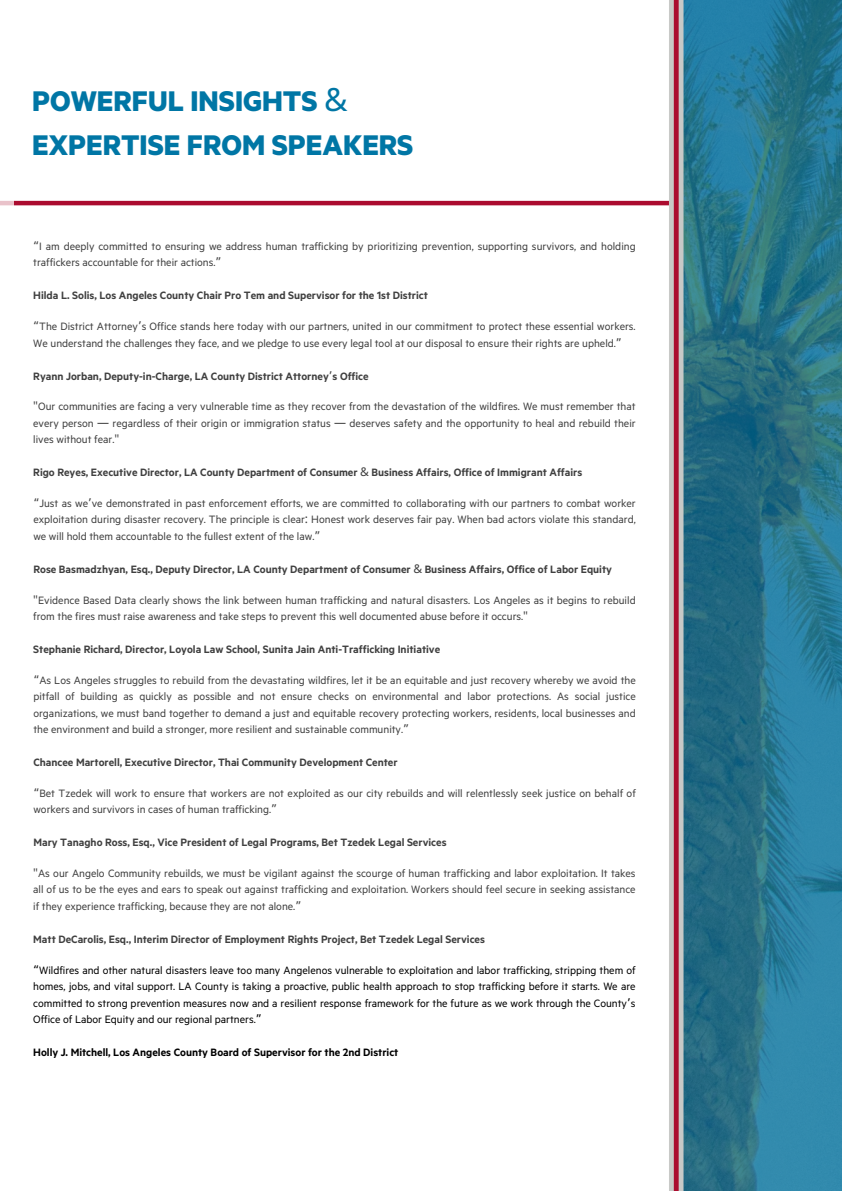
<style>
.page{position:relative;width:842px;height:1191px;background:#fff}
.page>*{position:absolute;margin:0;border:0;box-sizing:border-box;transform-origin:0 0}
.t1{font:700 32px/44.2px "Test Metric";color:#0076a5}
.t2{font:12px/16.5px "Test Metric";color:#404040}
.t3{font:600 12px "Test Metric";color:#404040}
.t4{font:12px/16.5px "Test Metric";color:#000;text-align:justify}
.t5{font:600 12px "Test Metric";color:#000}
.s1{font-family:"Noto Sans";font-weight:400}
.s2{font-family:"Noto Sans Gurmukhi"}
.s3{font-family:"Noto Sans Gurmukhi";font-weight:400}
.s4{font-family:"Noto Sans"}
</style>
<div class="page">
<hr style="left:0;top:201px;width:758px;height:4px;background:#ab0c2f">
<svg style="left:683px;top:0;width:159px;height:1190px;background:#28758f"></svg>
<div style="left:669px;top:0;width:14px;height:1190px;background:#c8c9c7"></div>
<div style="left:674px;top:0;width:5px;height:1190px;background:#ab0c2f"></div>
<div style="left:0;top:195px;width:13px;height:64px;background:#fff"></div>
<p class="t1" style="left:32px;top:81px;width:383px">POWERFUL INSIGHTS <span class="s1">&amp;<br></span>EXPERTISE FROM SPEAKERS</p>
<p class="t2" style="left:33px;top:238px;width:604px"><span class="s2">“</span>I am deeply committed to ensuring we address human trafficking by prioritizing prevention, supporting survivors, and holding traffickers accountable for their actions.<span class="s2">”</span></p>
<p class="t3" style="left:33px;top:290px;width:396px">Hilda L. Solis, Los Angeles County Chair Pro Tem and Supervisor for the 1st District</p>
<h1 class="t2" style="left:33px;top:319px;width:604px"><span class="s2">“</span>The District Attorney<span class="s2">’</span>s Office stands here today with our partners, united in our commitment to protect these essential workers.<br>We understand the challenges they face, and we pledge to use every legal tool at our disposal to ensure their rights are upheld.<span class="s2">”</span></h1>
<p class="t3" style="left:33px;top:370px;width:337px">Ryann Jorban, Deputy-in-Charge, LA County District Attorney<span class="s3">’</span>s Office</p>
<p class="t2" style="left:33px;top:399px;width:604px;text-align:justify"><span class="s4">"</span>Our communities are facing a very vulnerable time as they recover from the devastation of the wildfires. We must remember that every person <span class="s2">—</span> regardless of their origin or immigration status <span class="s2">—</span> deserves safety and the opportunity to heal and rebuild their lives without fear.<span class="s4">"</span></p>
<h2 class="t3" style="left:33px;top:467px;width:551px">Rigo Reyes, Executive Director, LA County Department of Consumer <span class="s1">&amp;</span> Business Affairs, Office of Immigrant Affairs</h2>
<p class="t2" style="left:33px;top:495px;width:604px;text-align:justify"><span class="s2">“</span>Just as we<span class="s2">’</span>ve demonstrated in past enforcement efforts, we are committed to collaborating with our partners to combat worker exploitation during disaster recovery. The principle is clear<span class="s4">:</span> Honest work deserves fair pay. When bad actors violate this standard, we will hold them accountable to the fullest extent of the law.<span class="s2">”</span></p>
<h2 class="t3" style="left:33px;top:564px;width:580px">Rose Basmadzhyan, Esq., Deputy Director, LA County Department of Consumer <span class="s1">&amp;</span> Business Affairs, Office of Labor Equity</h2>
<p class="t2" style="left:33px;top:592px;width:604px"><span class="s4">"</span>Evidence Based Data clearly shows the link between human trafficking and natural disasters. Los Angeles as it begins to rebuild from the fires must raise awareness and take steps to prevent this well documented abuse before it occurs.<span class="s4">"</span></p>
<h2 class="t3" style="left:33px;top:644px;width:409px">Stephanie Richard, Director, Loyola Law School, Sunita Jain Anti-Trafficking Initiative</h2>
<p class="t2" style="left:33px;top:672px;width:604px;text-align:justify"><span class="s2">“</span>As Los Angeles struggles to rebuild from the devastating wildfires, let it be an equitable and just recovery whereby we avoid the pitfall of building as quickly as possible and not ensure checks on environmental and labor protections. As social justice organizations, we must band together to demand a just and equitable recovery protecting workers, residents, local businesses and the environment and build a stronger, more resilient and sustainable community.<span class="s2">”</span></p>
<h2 class="t3" style="left:33px;top:757px;width:366px">Chancee Martorell, Executive Director, Thai Community Development Center</h2>
<p class="t2" style="left:33px;top:785px;width:604px"><span class="s2">“</span>Bet Tzedek will work to ensure that workers are not exploited as our city rebuilds and will relentlessly seek justice on behalf of workers and survivors in cases of human trafficking.<span class="s2">”</span></p>
<h2 class="t3" style="left:33px;top:837px;width:415px">Mary Tanagho Ross, Esq., Vice President of Legal Programs, Bet Tzedek Legal Services</h2>
<p class="t2" style="left:33px;top:865px;width:604px;text-align:justify"><span class="s4">"</span>As our Angelo Community rebuilds, we must be vigilant against the scourge of human trafficking and labor exploitation. It takes all of us to be the eyes and ears to speak out against trafficking and exploitation. Workers should feel secure in seeking assistance if they experience trafficking, because they are not alone.<span class="s2">”</span></p>
<h2 class="t3" style="left:33px;top:933px;width:453px">Matt DeCarolis, Esq., Interim Director of Employment Rights Project, Bet Tzedek Legal Services</h2>
<p class="t4" style="left:33px;top:962px;width:604px"><span class="s2">“</span>Wildfires and other natural disasters leave too many Angelenos vulnerable to exploitation and labor trafficking, stripping them of homes, jobs, and vital support. LA County is taking a proactive, public health approach to stop trafficking before it starts. We are committed to strong prevention measures now and a resilient response framework for the future as we work through the County<span class="s2">’</span>s Office of Labor Equity and our regional partners.<span class="s2">”</span></p>
<h2 class="t5" style="left:33px;top:1047px;width:367px">Holly J. Mitchell, Los Angeles County Board of Supervisor for the 2nd District</h2>
</div>
